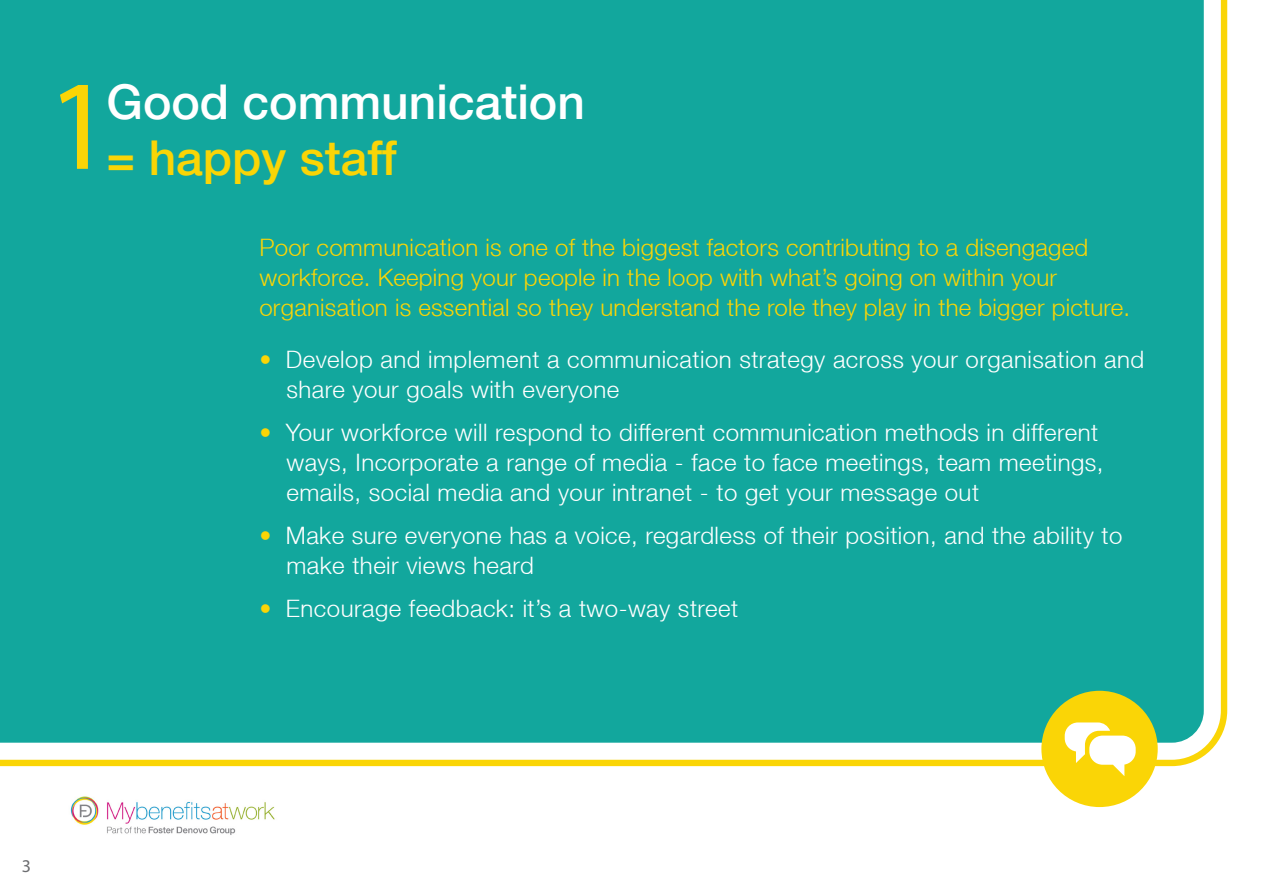
<style>
.page{position:relative;width:1263px;height:893px;background:#fff}
.page>*{position:absolute;margin:0;border:0;box-sizing:border-box;transform-origin:0 0}
.t1{font:129px "Myriad Pro";color:#fad506}
.t2{font:500 48px/55.5px "Helvetica Neue LT";color:#fff}
.t3{font:300 24px/30px "Helvetica Neue LT";letter-spacing:.02em;color:#fff}
.t4{font:300 24px/30px "Helvetica Neue LT";letter-spacing:.01em;color:#fad506}
.t5{font:18px "Myriad Pro";color:#6c6d70}
.s1{color:#fad506}
</style>
<div class="page">
<div style="left:0;top:0;width:1228px;height:767px;background:#12a79d"></div>
<div style="left:1041px;top:691px;width:117px;height:116px;background:#fad506;border-radius:50%"></div>
<svg style="left:1065px;top:722px;width:71px;height:54px"></svg>
<img style="left:70px;top:796px;width:205px;height:39px">
<p class="t1" style="left:47px;top:46px;width:68px">1</p>
<p class="t2" style="left:107px;top:74px;width:480px">Good communication <span class="s1">= happy staff</span></p>
<p class="t4" style="left:259px;top:232px;width:872px">Poor communication is one of the biggest factors contributing to a disengaged workforce. Keeping your people in the loop with what’s going on within your organisation is essential so they understand the role they play in the bigger picture.</p>
<p class="t3" style="left:286px;top:344px;width:859px;text-indent:-27px"><span class="s1">•</span> Develop and implement a communication strategy across your organisation and share your goals with everyone</p>
<p class="t3" style="left:286px;top:417px;width:819px;text-indent:-27px"><span class="s1">•</span> Your workforce will respond to different communication methods in different ways, Incorporate a range of media - face to face meetings, team meetings, emails, social media and your intranet - to get your message out</p>
<p class="t3" style="left:286px;top:520px;width:837px;text-indent:-27px"><span class="s1">•</span> Make sure everyone has a voice, regardless of their position, and the ability to make their views heard</p>
<p class="t3" style="left:259px;top:592px;width:480px"><span class="s1">•</span> Encourage feedback: it’s a two-way street</p>
<p class="t5" style="left:22px;top:855px;width:11px">3</p>
</div>
